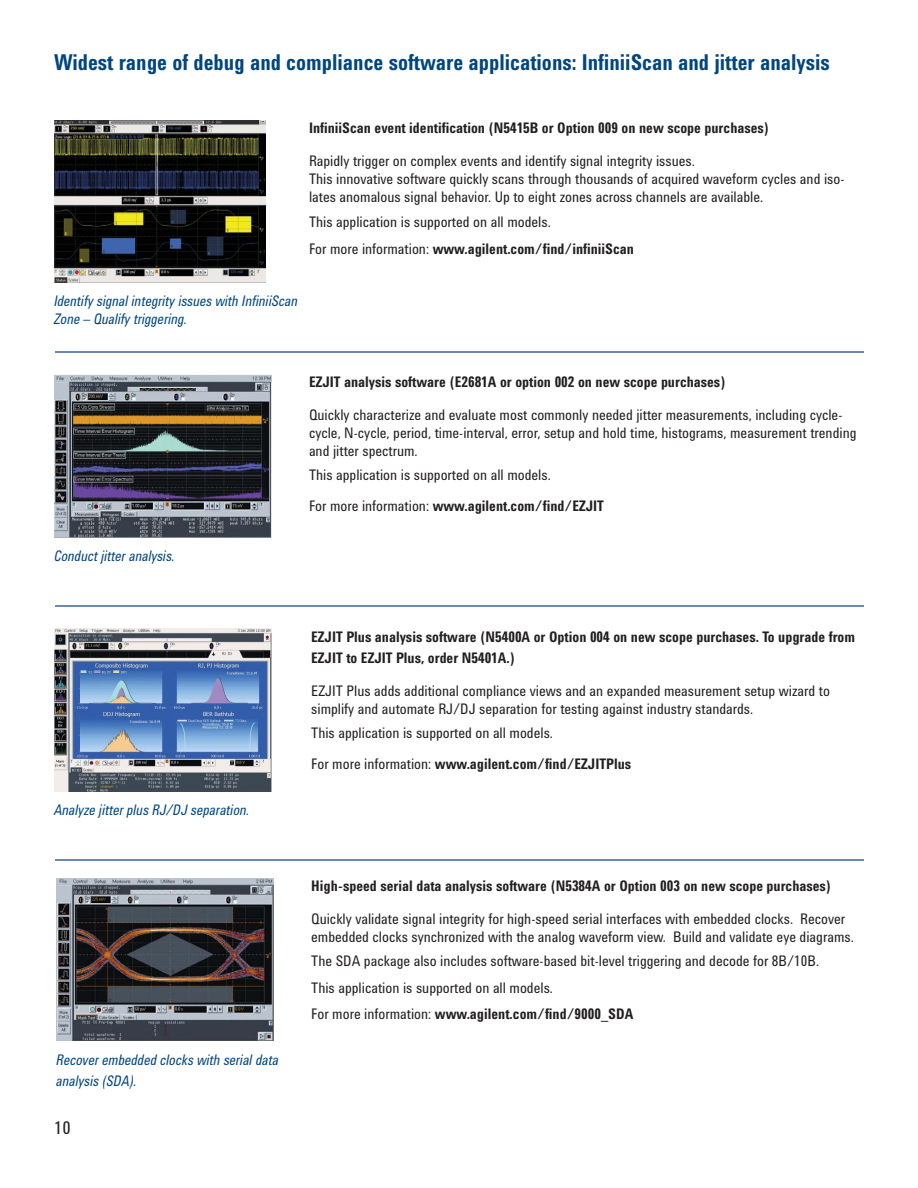
<style>
.page{position:relative;width:918px;height:1188px;background:#fff}
.page>*{position:absolute;margin:0;border:0;box-sizing:border-box;transform-origin:0 0}
.t1{font:700 22.5px "Agilent Condensed CFF";color:#00467f;scale:.93 1}
.t2{font:18px "Agilent Condensed CFF";color:#231f20}
.t3{font:15px/18px "Agilent Condensed CFF";color:#231f20;scale:.95 1}
.t4{font:700 15px/21px "Agilent Condensed CFF";color:#231f20;scale:.95 1}
.t5{font:italic 15px/18px "Agilent Condensed CFF";color:#00467f;scale:.9 1}
.s1{font-weight:700}
</style>
<div class="page">
<hr style="left:56px;top:351px;width:808px;height:1px;background:#6b89b4">
<hr style="left:56px;top:605px;width:808px;height:2px;background:#6b89b4">
<hr style="left:56px;top:860px;width:808px;height:1px;background:#6b89b4">
<img style="left:54px;top:120px;width:211px;height:163px">
<img style="left:54px;top:375px;width:217px;height:162px">
<img style="left:54px;top:629px;width:218px;height:163px">
<img style="left:56px;top:878px;width:218px;height:162px">
<h1 class="t1" style="left:54px;top:54px;width:836px">Widest range of debug and compliance software applications: InfiniiScan and jitter analysis</h1>
<p class="t4" style="left:309px;top:119px;width:486px">InfiniiScan event identification (N5415B or Option 009 on new scope purchases)</p>
<p class="t3" style="left:309px;top:153px;width:565px">Rapidly trigger on complex events and identify signal integrity issues.<br>This innovative software quickly scans through thousands of acquired waveform cycles and iso&shy;lates anomalous signal behavior. Up to eight zones across channels are available.</p>
<p class="t3" style="left:309px;top:211px;width:344px;line-height:26.5px">This application is supported on all models.<br>For more information: <span class="s1">www.agilent.com/find/infiniiScan</span></p>
<p class="t5" style="left:54px;top:294px;width:272px">Identify signal integrity issues with InfiniiScan<br>Zone – Qualify triggering.</p>
<p class="t5" style="left:54px;top:549px;width:136px">Conduct jitter analysis.</p>
<p class="t4" style="left:309px;top:373px;width:440px">EZJIT analysis software (E2681A or option 002 on new scope purchases)</p>
<p class="t3" style="left:309px;top:408px;width:578px">Quickly characterize and evaluate most commonly needed jitter measurements, including cycle&shy;cycle, N-cycle, period, time-interval, error, setup and hold time, histograms, measurement trending and jitter spectrum.</p>
<p class="t3" style="left:309px;top:461px;width:312px;line-height:31px">This application is supported on all models.<br>For more information: <span class="s1">www.agilent.com/find/EZJIT</span></p>
<p class="t5" style="left:54px;top:803px;width:219px">Analyze jitter plus RJ/DJ separation.</p>
<p class="t5" style="left:56px;top:1051px;width:249px;line-height:21px">Recover embedded clocks with serial data analysis (SDA).</p>
<p class="t2" style="left:54px;top:1121px;width:18px">10</p>
<p class="t4" style="left:311px;top:628px;width:574px">EZJIT Plus analysis software (N5400A or Option 004 on new scope purchases. To upgrade from<br>EZJIT to EZJIT Plus, order N5401A.)</p>
<p class="t3" style="left:311px;top:683px;width:548px">EZJIT Plus adds additional compliance views and an expanded measurement setup wizard to simplify and automate RJ/DJ separation for testing against industry standards.</p>
<p class="t3" style="left:311px;top:719px;width:338px;line-height:31px">This application is supported on all models.<br>For more information: <span class="s1">www.agilent.com/find/EZJITPlus</span></p>
<p class="t4" style="left:311px;top:877px;width:549px">High-speed serial data analysis software (N5384A or Option 003 on new scope purchases)</p>
<p class="t3" style="left:311px;top:912px;width:573px">Quickly validate signal integrity for high-speed serial interfaces with embedded clocks. Recover embedded clocks synchronized with the analog waveform view. Build and validate eye diagrams.</p>
<p class="t3" style="left:311px;top:949px;width:536px;line-height:26.5px">The SDA package also includes software-based bit-level triggering and decode for 8B/10B.<br>This application is supported on all models.<br>For more information: <span class="s1">www.agilent.com/find/9000_SDA</span></p>
</div>
